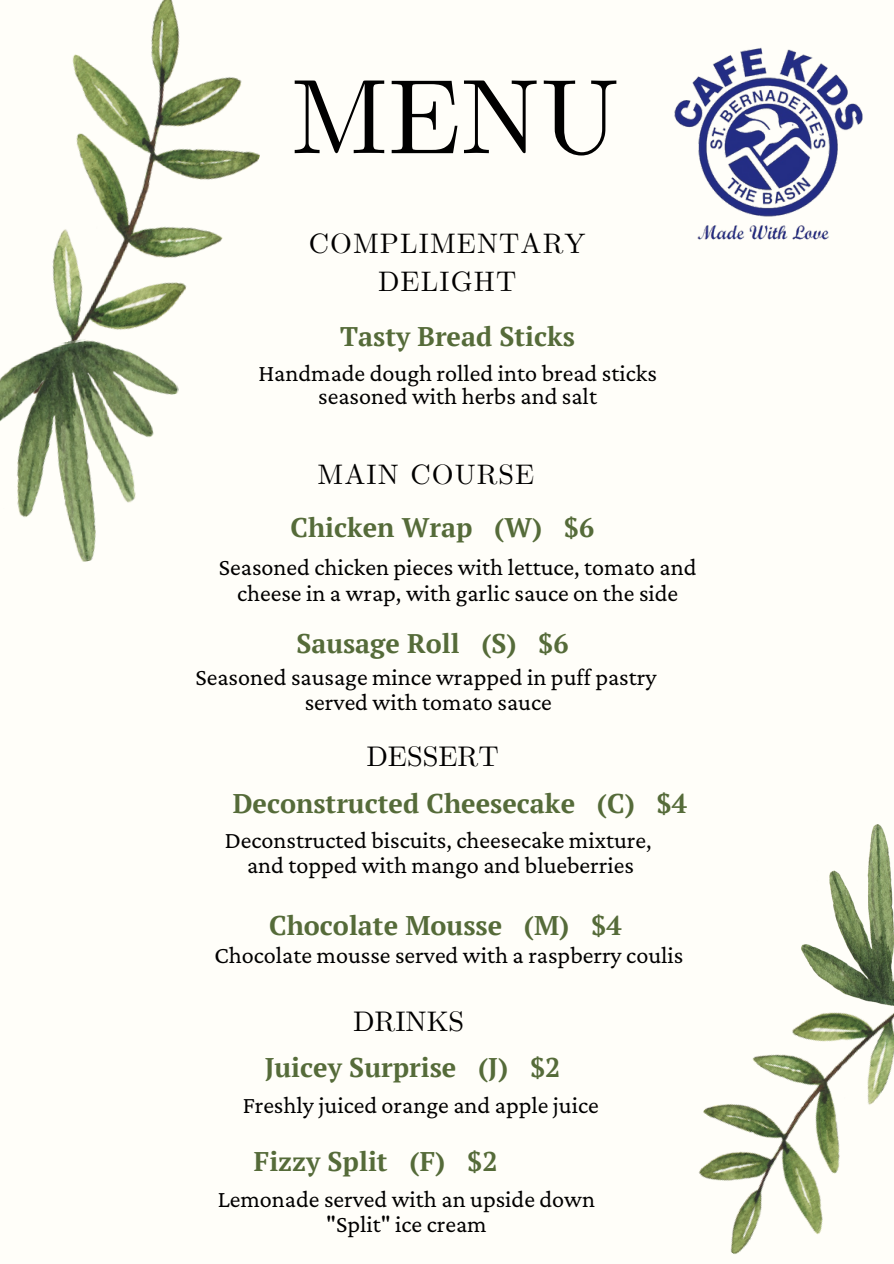
<style>
.page{position:relative;width:894px;height:1264px;background:#fff}
.page>*{position:absolute;margin:0;border:0;box-sizing:border-box;transform-origin:0 0}
.t1{font:106.35px "CMU Serif";color:#000}
.t2{font:28.2px "CMU Serif";color:#000}
.t3{font:28.05px/38.4px "CMU Serif";letter-spacing:.04em;color:#000;text-align:center}
.t4{font:700 27px "PT Serif";color:#556b39}
.t5{font:700 26.85px "PT Serif";color:#556b39}
.t6{font:24.15px/22.6px "Crimson Pro";color:#000;text-align:center}
</style>
<div class="page">
<div style="left:0;top:0;width:893px;height:1263px;background:#fffef9"></div>
<img style="left:52px;top:0;width:208px;height:324px">
<img style="left:698px;top:1005px;width:195px;height:249px">
<img style="left:801px;top:824px;width:92px;height:181px">
<img style="left:0;top:324px;width:179px;height:238px">
<img style="left:674px;top:47px;width:189px;height:193px">
<p class="t1" style="left:290px;top:54px;width:331px">MENU</p>
<p class="t3" style="left:309px;top:225px;width:278px">COMPLIMENTARY<br>DELIGHT</p>
<p class="t5" style="left:340px;top:318px;width:236px">Tasty Bread Sticks</p>
<p class="t6" style="left:258px;top:361px;width:400px">Handmade dough rolled into bread sticks seasoned with herbs and salt</p>
<p class="t3" style="left:317px;top:457px;width:218px">MAIN COURSE</p>
<p class="t5" style="left:290px;top:509px;width:305px">Chicken Wrap (W) $6</p>
<p class="t6" style="left:219px;top:554px;width:479px;line-height:26.1px">Seasoned chicken pieces with lettuce, tomato and cheese in a wrap, with garlic sauce on the side</p>
<p class="t5" style="left:296px;top:624px;width:273px">Sausage Roll (S) $6</p>
<p class="t6" style="left:195px;top:666px;width:462px">Seasoned sausage mince wrapped in puff pastry</p>
<p class="t6" style="left:305px;top:690px;width:248px">served with tomato sauce</p>
<p class="t2" style="left:366px;top:740px;width:134px">DESSERT</p>
<p class="t4" style="left:232px;top:784px;width:456px">Deconstructed Cheesecake (C) $4</p>
<p class="t6" style="left:225px;top:828px;width:428px">Deconstructed biscuits, cheesecake mixture,</p>
<p class="t6" style="left:247px;top:853px;width:388px">and topped with mango and blueberries</p>
<p class="t4" style="left:269px;top:906px;width:354px">Chocolate Mousse (M) $4</p>
<p class="t6" style="left:214px;top:943px;width:470px">Chocolate mousse served with a raspberry coulis</p>
<p class="t2" style="left:353px;top:1004px;width:113px">DRINKS</p>
<p class="t4" style="left:264px;top:1049px;width:297px">Juicey Surprise (J) $2</p>
<p class="t6" style="left:243px;top:1093px;width:357px">Freshly juiced orange and apple juice</p>
<p class="t4" style="left:254px;top:1143px;width:245px">Fizzy Split (F) $2</p>
<p class="t6" style="left:218px;top:1187px;width:379px">Lemonade served with an upside down</p>
<p class="t6" style="left:326px;top:1211px;width:162px">"Split" ice cream</p>
</div>
